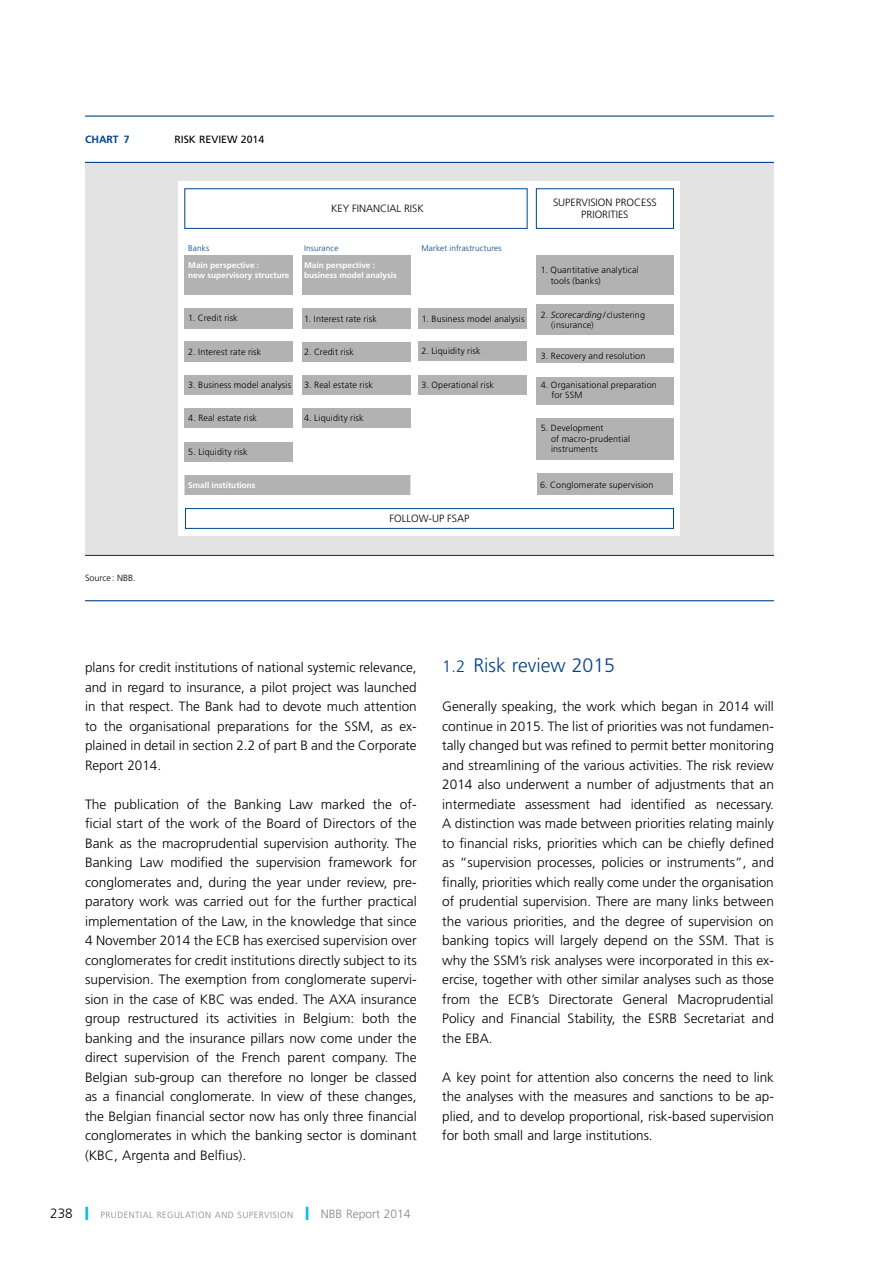
<style>
.page{position:relative;width:893px;height:1263px;background:#fff}
.page>*{position:absolute;margin:0;border:0;box-sizing:border-box;transform-origin:0 0}
.t1{font:300 19.5px "Frutiger LT";color:#048}
.t2{font:300 13.5px/19.5px "Frutiger LT";color:#000;text-align:justify}
.t3{font:300 10.5px/12px "Frutiger LT";color:#000;text-align:center}
.t4{font:10.5px "Frutiger LT";color:#000}
.t5{font:700 10.5px "Frutiger LT";color:#048}
.t6{font:300 9px/10.5px "Frutiger LT";letter-spacing:.015em;color:#000}
.t7{font:300 9px "Frutiger LT";letter-spacing:.05em;color:#878787}
.t8{font:700 8.25px/10.5px "Frutiger LT";color:#fff}
.t9{font:300 8.25px "Frutiger LT";letter-spacing:.015em;color:#048}
.s1{font-style:italic}
.s2{font-size:13.5px;color:#000}
.s3{color:#0bbbef}
.s4{font-size:12px}
.s5{font-size:16.5px}
</style>
<div class="page">
<div style="left:85px;top:162px;width:689px;height:393px;background:#e3e3e3"></div>
<hr style="left:85px;top:116px;width:689px;height:1px;background:#048">
<hr style="left:85px;top:162px;width:689px;height:1px;background:#048">
<hr style="left:85px;top:555px;width:689px;height:1px;background:#048">
<hr style="left:85px;top:600px;width:689px;height:1px;background:#048">
<div style="left:179px;top:182px;width:501px;height:354px;background:#fff"></div>
<div style="left:184px;top:188px;width:343px;height:41px;border:1px solid #048"></div>
<div style="left:536px;top:188px;width:138px;height:41px;border:1px solid #048"></div>
<div style="left:185px;top:308px;width:108px;height:20px;background:#b3b2b2"></div>
<div style="left:185px;top:341px;width:108px;height:20px;background:#b3b2b2"></div>
<div style="left:302px;top:308px;width:108px;height:20px;background:#b3b2b2"></div>
<div style="left:185px;top:508px;width:489px;height:21px;border:1px solid #048"></div>
<div style="left:419px;top:308px;width:108px;height:20px;background:#b3b2b2"></div>
<div style="left:419px;top:341px;width:108px;height:20px;background:#b3b2b2"></div>
<div style="left:419px;top:375px;width:108px;height:20px;background:#b3b2b2"></div>
<div style="left:536px;top:255px;width:137px;height:40px;background:#b3b2b2"></div>
<div style="left:536px;top:304px;width:137px;height:31px;background:#b3b2b2"></div>
<div style="left:536px;top:349px;width:137px;height:14px;background:#b3b2b2"></div>
<div style="left:536px;top:377px;width:137px;height:27px;background:#b3b2b2"></div>
<div style="left:536px;top:418px;width:137px;height:42px;background:#b3b2b2"></div>
<div style="left:537px;top:474px;width:136px;height:21px;background:#b3b2b2"></div>
<div style="left:185px;top:255px;width:108px;height:40px;background:#b3b2b2"></div>
<div style="left:185px;top:309px;width:108px;height:20px;background:#b3b2b2"></div>
<div style="left:185px;top:342px;width:108px;height:20px;background:#b3b2b2"></div>
<div style="left:185px;top:375px;width:108px;height:20px;background:#b3b2b2"></div>
<div style="left:185px;top:408px;width:108px;height:20px;background:#b3b2b2"></div>
<div style="left:185px;top:442px;width:108px;height:20px;background:#b3b2b2"></div>
<div style="left:302px;top:255px;width:108px;height:40px;background:#b3b2b2"></div>
<div style="left:302px;top:309px;width:108px;height:20px;background:#b3b2b2"></div>
<div style="left:302px;top:342px;width:108px;height:20px;background:#b3b2b2"></div>
<div style="left:302px;top:375px;width:108px;height:20px;background:#b3b2b2"></div>
<div style="left:302px;top:408px;width:108px;height:20px;background:#b3b2b2"></div>
<div style="left:185px;top:475px;width:225px;height:20px;background:#b3b2b2"></div>
<p class="t5" style="left:85px;top:133px;width:46px">Chart 7</p>
<p class="t4" style="left:174px;top:133px;width:91px">RISK REVIEW 2014</p>
<p class="t3" style="left:331px;top:202px;width:94px">KEY FINANCIAL RISK</p>
<p class="t3" style="left:553px;top:196px;width:105px">SUPERVISION PROCESS<br>PRIORITIES</p>
<p class="t6" style="left:85px;top:573px;width:52px">Source : NBB.</p>
<p class="t9" style="left:188px;top:244px;width:23px">Banks</p>
<p class="t9" style="left:304px;top:244px;width:36px">Insurance</p>
<p class="t9" style="left:421px;top:244px;width:82px">Market infrastructures</p>
<p class="t8" style="left:188px;top:260px;width:103px">Main perspective :<br>new supervisory structure</p>
<p class="t8" style="left:304px;top:260px;width:94px">Main perspective : business model analysis</p>
<p class="t6" style="left:188px;top:313px;width:51px">1. Credit risk</p>
<p class="t6" style="left:188px;top:346px;width:75px">2. Interest rate risk</p>
<p class="t6" style="left:188px;top:380px;width:104px">3. Business model analysis</p>
<p class="t6" style="left:188px;top:413px;width:70px">4. Real estate risk</p>
<p class="t6" style="left:188px;top:446px;width:61px">5. Liquidity risk</p>
<p class="t8" style="left:188px;top:480px;width:69px">Small institutions</p>
<p class="t6" style="left:304px;top:313px;width:74px">1. Interest rate risk</p>
<p class="t6" style="left:304px;top:346px;width:51px">2. Credit risk</p>
<p class="t6" style="left:304px;top:380px;width:70px">3. Real estate risk</p>
<p class="t6" style="left:304px;top:413px;width:61px">4. Liquidity risk</p>
<p class="t6" style="left:422px;top:313px;width:104px">1. Business model analysis</p>
<p class="t6" style="left:421px;top:346px;width:61px">2. Liquidity risk</p>
<p class="t6" style="left:421px;top:379px;width:74px">3. Operational risk</p>
<p class="t3" style="left:390px;top:512px;width:81px">FOLLOW-UP FSAP</p>
<p class="t6" style="left:551px;top:265px;width:89px;text-indent:-10px">1. Quantitative analytical tools (banks)</p>
<p class="t6" style="left:551px;top:309px;width:95px;text-indent:-10px">2. <span class="s1">Scorecarding</span> / clustering (insurance)</p>
<p class="t6" style="left:541px;top:351px;width:106px">3. Recovery and resolution</p>
<p class="t6" style="left:551px;top:380px;width:107px;text-indent:-11px">4. Organisational preparation for SSM</p>
<p class="t6" style="left:551px;top:423px;width:81px;text-indent:-10px">5. Development<br>of macro-prudential instruments</p>
<p class="t6" style="left:540px;top:479px;width:115px">6. Conglomerate supervision</p>
<p class="t2" style="left:85px;top:658px;width:333px">plans for credit institutions of national systemic relevance, and in regard to insurance, a pilot project was launched in that respect. The Bank had to devote much attention to the organisational preparations for the SSM, as ex&shy;plained in detail in section 2.2 of part B and the Corporate Report 2014.</p>
<p class="t2" style="left:85px;top:794px;width:333px">The publication of the Banking Law marked the of&shy;ficial start of the work of the Board of Directors of the Bank as the macroprudential supervision authority. The Banking Law modified the supervision framework for conglomerates and, during the year under review, pre&shy;paratory work was carried out for the further practical implementation of the Law, in the knowledge that since 4 November 2014 the ECB has exercised supervision over conglomerates for credit institutions directly subject to its supervision. The exemption from conglomerate supervi&shy;sion in the case of KBC was ended. The AXA insurance group restructured its activities in Belgium: both the banking and the insurance pillars now come under the direct supervision of the French parent company. The Belgian sub-group can therefore no longer be classed as a financial conglomerate. In view of these changes, the Belgian financial sector now has only three financial conglomerates in which the banking sector is dominant (KBC, Argenta and Belfius).</p>
<p class="t7" style="left:50px;top:1210px;width:362px"><span class="s2">238</span> <span class="s3">❙</span> PRUDENTIAL REGULATION AND SUPERVISION <span class="s3">❙</span> <span class="s4">NBB Report 2014</span></p>
<h1 class="t1" style="left:442px;top:654px;width:174px"><span class="s5">1.2</span> Risk review 2015</h1>
<p class="t2" style="left:442px;top:697px;width:333px">Generally speaking, the work which began in 2014 will continue in 2015. The list of priorities was not fundamen&shy;tally changed but was refined to permit better monitoring and streamlining of the various activities. The risk review 2014 also underwent a number of adjustments that an intermediate assessment had identified as necessary.<br>A distinction was made between priorities relating mainly to financial risks, priorities which can be chiefly defined as “supervision processes, policies or instruments”, and finally, priorities which really come under the organisation of prudential supervision. There are many links between the various priorities, and the degree of supervision on banking topics will largely depend on the SSM. That is why the SSM’s risk analyses were incorporated in this ex&shy;ercise, together with other similar analyses such as those from the ECB’s Directorate General Macroprudential Policy and Financial Stability, the ESRB Secretariat and the EBA.</p>
<p class="t2" style="left:442px;top:1067px;width:333px">A key point for attention also concerns the need to link the analyses with the measures and sanctions to be ap&shy;plied, and to develop proportional, risk-based supervision for both small and large institutions.</p>
</div>
